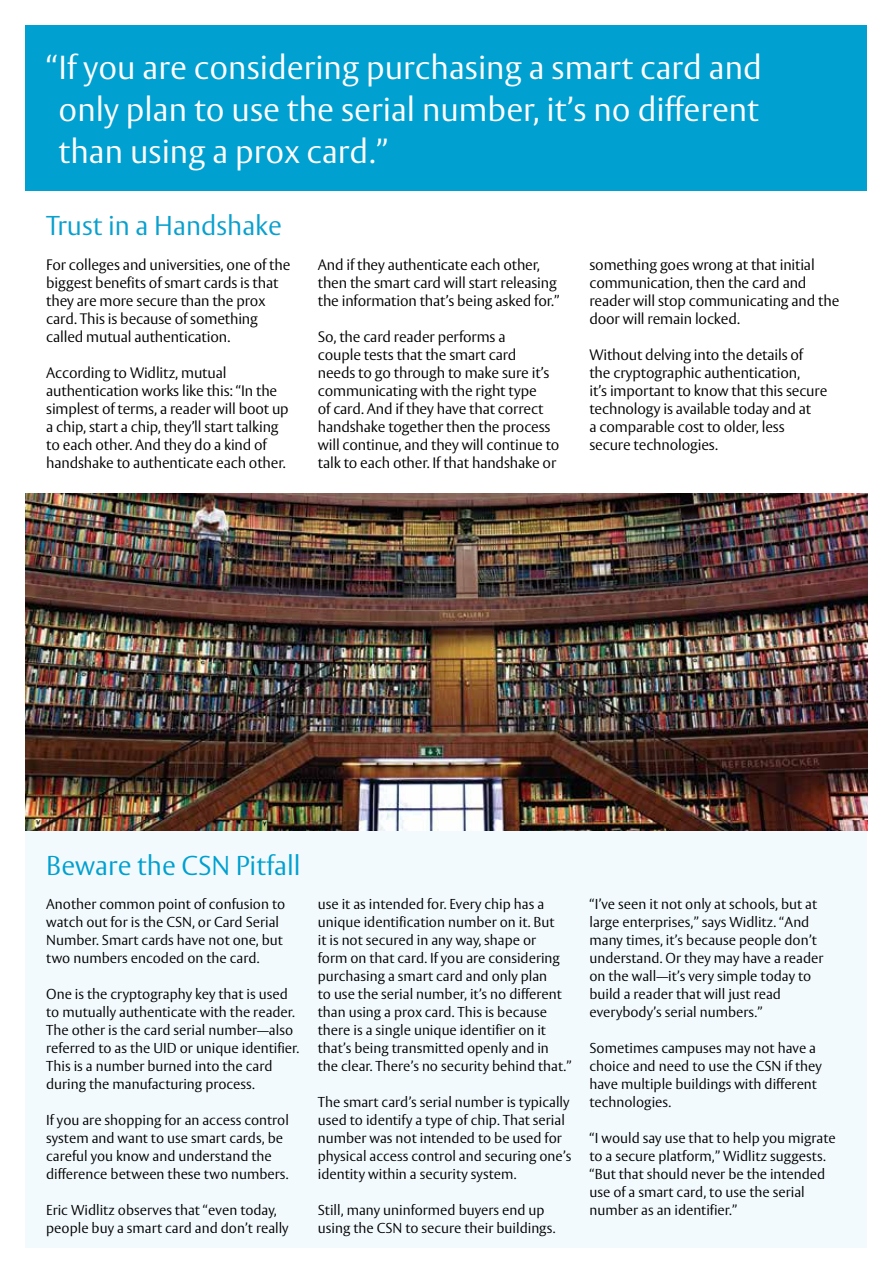
<style>
.page{position:relative;width:893px;height:1263px;background:#fff}
.page>*{position:absolute;margin:0;border:0;box-sizing:border-box;transform-origin:0 0}
.t1{font:300 33px/42px "ASSA Vesta";color:#fff;text-align:justify}
.t2{font:300 27px "ASSA Vesta";color:#00a0d0}
.t3{font:300 27px "ASSA Vesta";color:#08a0cf}
.t4{font:300 15px/18px "ASSA Vesta";letter-spacing:-.01em;color:#000}
.t5{font:300 14.25px/18px "ASSA Vesta";color:#000}
</style>
<div class="page">
<div style="left:26px;top:831px;width:841px;height:416px;background:#f2fafd"></div>
<img style="left:26px;top:493px;width:841px;height:338px">
<div style="left:26px;top:26px;width:841px;height:165px;background:#00a0d0"></div>
<h1 class="t1" style="left:59px;top:48px;width:705px;text-indent:-12px">“If you are considering purchasing a smart card and only plan to use the serial number, it’s no different than using a prox card.”</h1>
<h2 class="t3" style="left:46px;top:209px;width:237px">Trust in a Handshake</h2>
<p class="t4" style="left:46px;top:257px;width:246px">For colleges and universities, one of the biggest benefits of smart cards is that they are more secure than the prox card. This is because of something called mutual authentication.</p>
<p class="t4" style="left:46px;top:365px;width:244px">According to Widlitz, mutual authentication works like this: “In the simplest of terms, a reader will boot up a chip, start a chip, they’ll start talking to each other. And they do a kind of handshake to authenticate each other.</p>
<p class="t4" style="left:318px;top:257px;width:243px">And if they authenticate each other, then the smart card will start releasing the information that’s being asked for.”</p>
<p class="t4" style="left:318px;top:329px;width:243px">So, the card reader performs a<br>couple tests that the smart card<br>needs to go through to make sure it’s communicating with the right type<br>of card. And if they have that correct handshake together then the process will continue, and they will continue to talk to each other. If that handshake or</p>
<p class="t4" style="left:589px;top:257px;width:251px">something goes wrong at that initial communication, then the card and reader will stop communicating and the door will remain locked.</p>
<p class="t4" style="left:589px;top:347px;width:239px">Without delving into the details of the cryptographic authentication,<br>it’s important to know that this secure technology is available today and at<br>a comparable cost to older, less secure technologies.</p>
<h2 class="t2" style="left:46px;top:849px;width:256px">Beware the CSN Pitfall</h2>
<p class="t5" style="left:46px;top:896px;width:241px">Another common point of confusion to watch out for is the CSN, or Card Serial Number. Smart cards have not one, but two numbers encoded on the card.</p>
<p class="t5" style="left:46px;top:985px;width:255px">One is the cryptography key that is used to mutually authenticate with the reader.<br>The other is the card serial number—also referred to as the UID or unique identifier.<br>This is a number burned into the card during the manufacturing process.</p>
<p class="t5" style="left:46px;top:1111px;width:244px">If you are shopping for an access control system and want to use smart cards, be careful you know and understand the difference between these two numbers.</p>
<p class="t5" style="left:46px;top:1201px;width:244px">Eric Widlitz observes that “even today, people buy a smart card and don’t really</p>
<p class="t5" style="left:318px;top:895px;width:255px">use it as intended for. Every chip has a unique identification number on it. But<br>it is not secured in any way, shape or<br>form on that card. If you are considering purchasing a smart card and only plan<br>to use the serial number, it’s no different than using a prox card. This is because there is a single unique identifier on it that’s being transmitted openly and in the clear. There’s no security behind that.”</p>
<p class="t5" style="left:318px;top:1093px;width:255px">The smart card’s serial number is typically used to identify a type of chip. That serial number was not intended to be used for physical access control and securing one’s identity within a security system.</p>
<p class="t5" style="left:318px;top:1201px;width:239px">Still, many uninformed buyers end up using the CSN to secure their buildings.</p>
<p class="t5" style="left:589px;top:895px;width:236px">“I’ve seen it not only at schools, but at large enterprises,” says Widlitz. “And many times, it’s because people don’t understand. Or they may have a reader on the wall—it’s very simple today to build a reader that will just read everybody’s serial numbers.”</p>
<p class="t5" style="left:589px;top:1039px;width:234px">Sometimes campuses may not have a choice and need to use the CSN if they have multiple buildings with different technologies.</p>
<p class="t5" style="left:589px;top:1129px;width:248px">“I would say use that to help you migrate to a secure platform,” Widlitz suggests. “But that should never be the intended use of a smart card, to use the serial number as an identifier.”</p>
</div>
